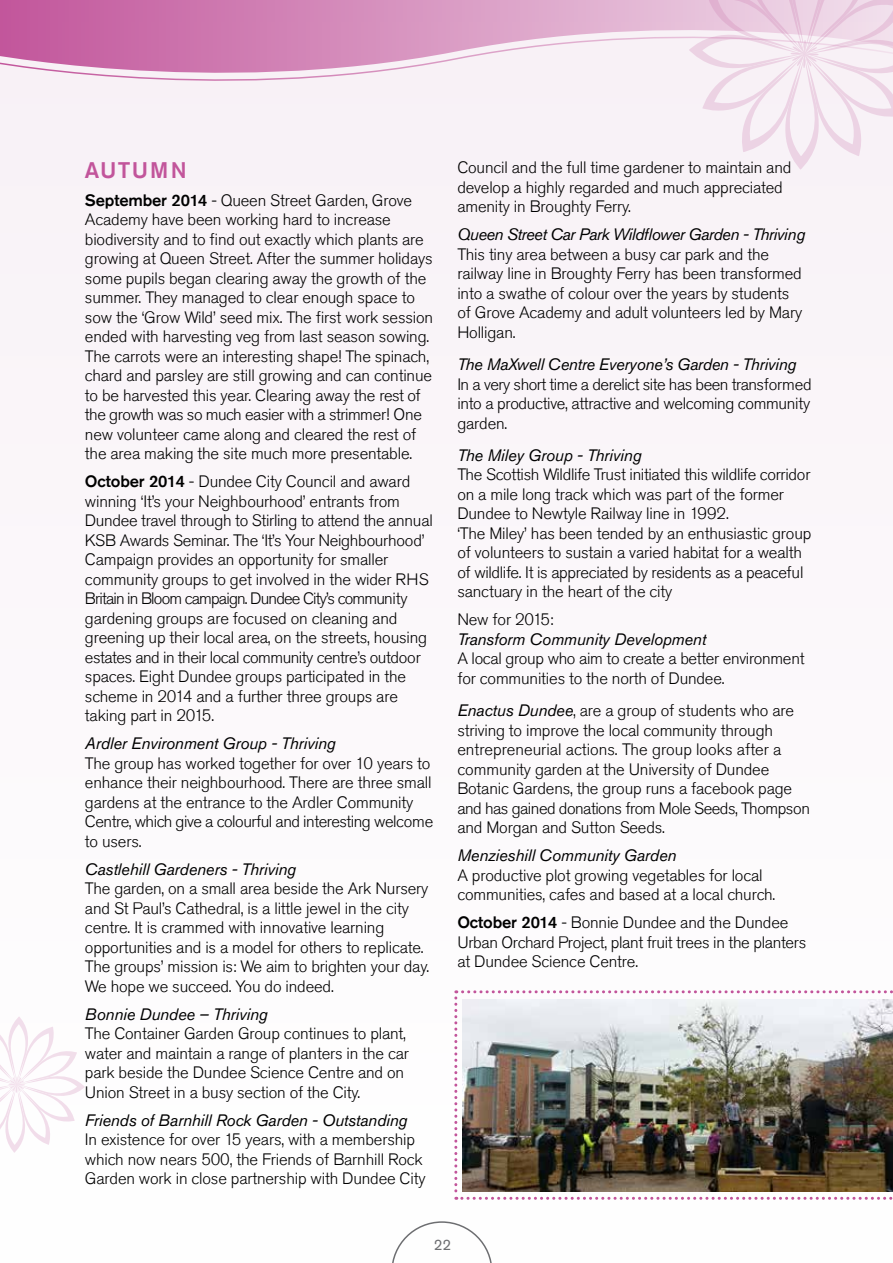
<style>
.page{position:relative;width:893px;height:1263px;background:#fbf8fa}
.page>*{position:absolute;margin:0;border:0;box-sizing:border-box;transform-origin:0 0}
.t1{font:500 22.5px "Akzidenz Grotesk Std";letter-spacing:.055em;color:#c2559b}
.t2{font:300 16.5px/19.5px "Akzidenz Grotesk Std";letter-spacing:-.01em;color:#000}
.t3{font:italic 16.5px "Akzidenz Grotesk Std";letter-spacing:-.01em;color:#000}
.t4{font:italic 16.5px "Akzidenz Grotesk Std";letter-spacing:-.03em;color:#000}
.t5{font:15px "Akzidenz Grotesk Std";color:#6d6e71}
.s1{font-weight:500}
.s2{font-weight:400;font-style:italic}
</style>
<div class="page">
<svg style="left:454px;top:990px;width:439px;height:210px"></svg>
<svg style="left:0;top:0;width:689px;height:81px"></svg>
<img style="left:462px;top:1000px;width:431px;height:191px">
<svg style="left:689px;top:0;width:204px;height:170px"></svg>
<h1 class="t1" style="left:85px;top:156px;width:103px">AUTUMN</h1>
<p class="t2" style="left:85px;top:191px;width:350px"><span class="s1">September 2014</span> - Queen Street Garden, Grove Academy have been working hard to increase biodiversity and to find out exactly which plants are growing at Queen Street. After the summer holidays some pupils began clearing away the growth of the summer. They managed to clear enough space to sow the ‘Grow Wild’ seed mix. The first work session ended with harvesting veg from last season sowing.<br>The carrots were an interesting shape! The spinach, chard and parsley are still growing and can continue to be harvested this year. Clearing away the rest of the growth was so much easier with a strimmer! One new volunteer came along and cleared the rest of the area making the site much more presentable.</p>
<p class="t2" style="left:85px;top:472px;width:349px"><span class="s1">October 2014</span> - Dundee City Council and award winning ‘It’s your Neighbourhood’ entrants from Dundee travel through to Stirling to attend the annual KSB Awards Seminar. The ‘It’s Your Neighbourhood’ Campaign provides an opportunity for smaller community groups to get involved in the wider RHS Britain in Bloom campaign. Dundee City’s community gardening groups are focused on cleaning and greening up their local area, on the streets, housing estates and in their local community centre’s outdoor spaces. Eight Dundee groups participated in the scheme in 2014 and a further three groups are taking part in 2015.</p>
<p class="t3" style="left:85px;top:734px;width:252px">Ardler Environment Group - Thriving</p>
<p class="t2" style="left:85px;top:754px;width:350px">The group has worked together for over 10 years to enhance their neighbourhood. There are three small gardens at the entrance to the Ardler Community Centre, which give a colourful and interesting welcome to users.</p>
<p class="t3" style="left:85px;top:859px;width:213px">Castlehill Gardeners - Thriving</p>
<p class="t2" style="left:85px;top:879px;width:346px">The garden, on a small area beside the Ark Nursery and St Paul’s Cathedral, is a little jewel in the city centre. It is crammed with innovative learning opportunities and is a model for others to replicate.<br>The groups’ mission is: We aim to brighten your day.<br>We hope we succeed. You do indeed.</p>
<p class="t3" style="left:85px;top:1004px;width:184px">Bonnie Dundee – Thriving</p>
<p class="t2" style="left:85px;top:1024px;width:326px">The Container Garden Group continues to plant, water and maintain a range of planters in the car park beside the Dundee Science Centre and on Union Street in a busy section of the City.</p>
<p class="t3" style="left:85px;top:1110px;width:324px">Friends of Barnhill Rock Garden - Outstanding</p>
<p class="t2" style="left:85px;top:1130px;width:342px">In existence for over 15 years, with a membership which now nears 500, the Friends of Barnhill Rock<br>Garden work in close partnership with Dundee City</p>
<p class="t2" style="left:457px;top:158px;width:336px">Council and the full time gardener to maintain and develop a highly regarded and much appreciated amenity in Broughty Ferry.</p>
<p class="t4" style="left:457px;top:225px;width:349px">Queen Street Car Park Wildflower Garden - Thriving</p>
<p class="t2" style="left:457px;top:245px;width:346px">This tiny area between a busy car park and the railway line in Broughty Ferry has been transformed into a swathe of colour over the years by students of Grove Academy and adult volunteers led by Mary Holligan.</p>
<p class="t3" style="left:457px;top:354px;width:340px">The MaXwell Centre Everyone’s Garden - Thriving</p>
<p class="t2" style="left:457px;top:374px;width:356px;text-align:justify">In a very short time a derelict site has been transformed into a productive, attractive and welcoming community garden.</p>
<p class="t3" style="left:457px;top:445px;width:186px">The Miley Group - Thriving</p>
<p class="t2" style="left:457px;top:465px;width:355px">The Scottish Wildlife Trust initiated this wildlife corridor on a mile long track which was part of the former Dundee to Newtyle Railway line in 1992.<br>‘The Miley’ has been tended by an enthusiastic group of volunteers to sustain a varied habitat for a wealth of wildlife. It is appreciated by residents as a peaceful sanctuary in the heart of the city</p>
<p class="t2" style="left:457px;top:610px;width:98px">New for 2015:</p>
<p class="t3" style="left:457px;top:629px;width:250px">Transform Community Development</p>
<p class="t2" style="left:457px;top:649px;width:349px">A local group who aim to create a better environment for communities to the north of Dundee.</p>
<p class="t2" style="left:457px;top:701px;width:354px"><span class="s2">Enactus Dundee</span>, are a group of students who are striving to improve the local community through entrepreneurial actions. The group looks after a community garden at the University of Dundee Botanic Gardens, the group runs a facebook page and has gained donations from Mole Seeds, Thompson and Morgan and Sutton Seeds.</p>
<p class="t3" style="left:457px;top:846px;width:221px">Menzieshill Community Garden</p>
<p class="t2" style="left:457px;top:866px;width:319px">A productive plot growing vegetables for local communities, cafes and based at a local church.</p>
<p class="t2" style="left:457px;top:913px;width:351px"><span class="s1">October 2014</span> - Bonnie Dundee and the Dundee<br>Urban Orchard Project, plant fruit trees in the planters at Dundee Science Centre.</p>
<p class="t5" style="left:434px;top:1236px;width:19px">22</p>
</div>
